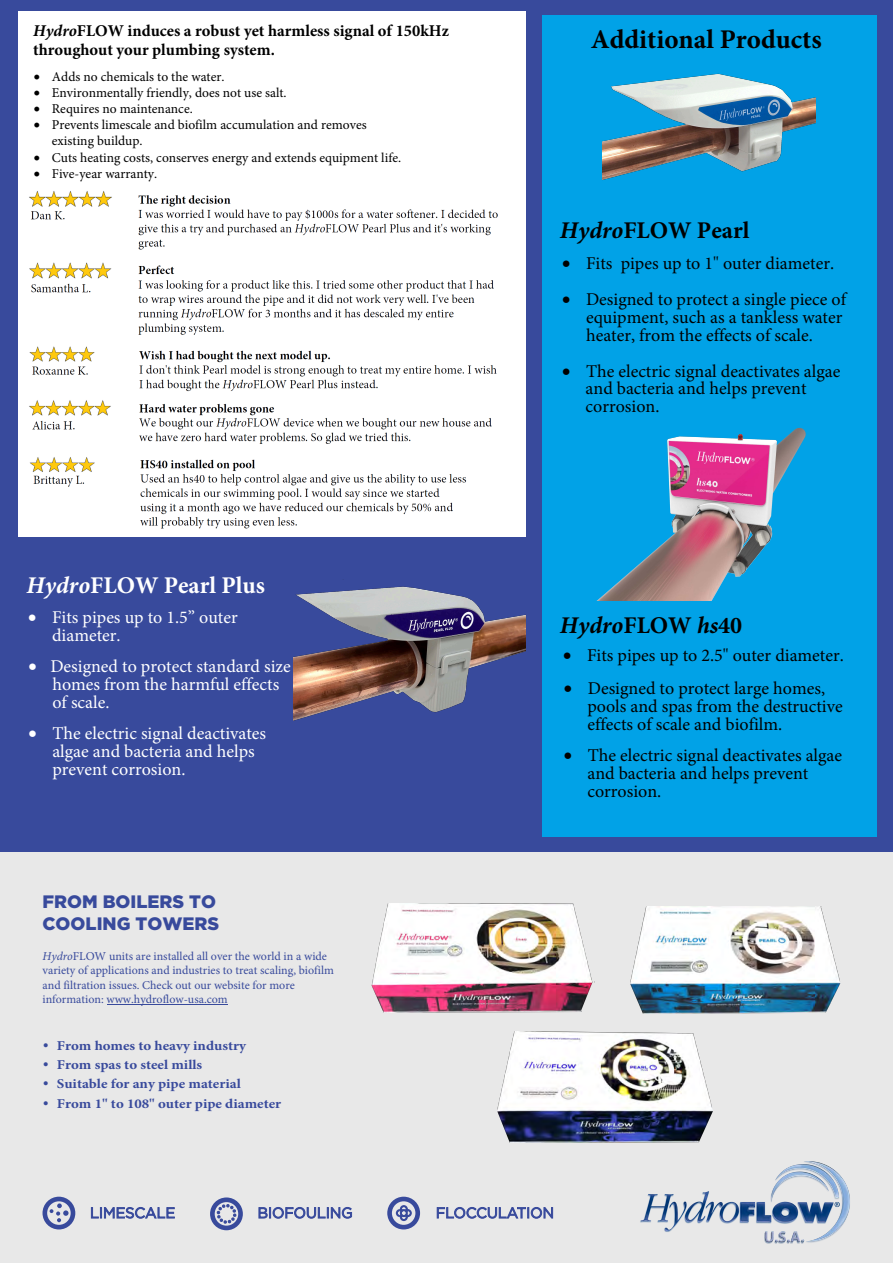
<style>
.page{position:relative;width:893px;height:1263px;background:#fff}
.page>*{position:absolute;margin:0;border:0;box-sizing:border-box;transform-origin:0 0}
.t1{font:700 27px "Minion Pro";color:#000}
.t2{font:700 24px "Minion Pro";color:#fff}
.t3{font:700 24px "Minion Pro";color:#000}
.t4{font:italic 700 24px "Minion Pro";color:#000}
.t5{font:18px/18px "Minion Pro";color:#000}
.t6{font:18px/18px "Minion Pro";color:#fff}
.t7{font:900 18px/21.6px "Gotham HTF";color:#384a9c}
.t8{font:700 16.5px/19.8px "Minion Pro";color:#000}
.t9{font:13.5px/16.2px "Minion Pro";color:#000}
.t10{font:700 13.5px "Minion Pro";color:#384a9c;scale:1.1 1}
.t11{font:12px/14.4px "Minion Pro";color:#384a9c}
.s1{font-style:italic}
.s2{font-family:"Gotham HTF"}
.s3{font-style:normal}
</style>
<div class="page">
<div style="left:0;top:851px;width:893px;height:411px;background:#e8e8e8"></div>
<div style="left:0;top:0;width:893px;height:851px;background:#384a9c"></div>
<div style="left:543px;top:15px;width:334px;height:822px;background:#01a2e7"></div>
<hr style="left:107px;top:1004px;width:120px;height:1px;background:#384a9c">
<svg style="left:210px;top:1197px;width:33px;height:33px"></svg>
<svg style="left:259px;top:1207px;width:93px;height:11px"></svg>
<svg style="left:387px;top:1197px;width:33px;height:32px"></svg>
<svg style="left:437px;top:1207px;width:116px;height:11px"></svg>
<svg style="left:91px;top:1207px;width:84px;height:11px"></svg>
<svg style="left:43px;top:1197px;width:32px;height:32px"></svg>
<img style="left:631px;top:1147px;width:228px;height:113px">
<div style="left:19px;top:11px;width:506px;height:526px;background:#fff"></div>
<img style="left:371px;top:903px;width:223px;height:110px">
<img style="left:498px;top:1032px;width:215px;height:111px">
<img style="left:630px;top:906px;width:210px;height:108px">
<img style="left:22px;top:188px;width:497px;height:341px">
<img style="left:602px;top:53px;width:213px;height:163px">
<img style="left:551px;top:427px;width:311px;height:173px">
<img style="left:294px;top:468px;width:232px;height:253px">
<p class="t8" style="left:33px;top:20px;width:417px"><span class="s1">Hydro</span>FLOW induces a robust yet harmless signal of 150kHz throughout your plumbing system.</p>
<p class="t9" style="left:34px;top:68px;width:192px">• Adds no chemicals to the water.</p>
<p class="t9" style="left:34px;top:84px;width:254px">• Environmentally friendly, does not use salt.</p>
<p class="t9" style="left:34px;top:101px;width:160px">• Requires no maintenance.</p>
<p class="t9" style="left:52px;top:117px;width:316px;text-indent:-18px">• Prevents limescale and biofilm accumulation and removes existing buildup.</p>
<p class="t9" style="left:34px;top:149px;width:369px">• Cuts heating costs, conserves energy and extends equipment life.</p>
<p class="t9" style="left:34px;top:165px;width:125px">• Five-year warranty.</p>
<h2 class="t2" style="left:27px;top:569px;width:240px"><span class="s1">Hydro</span>FLOW Pearl Plus</h2>
<p class="t6" style="left:52px;top:609px;width:187px;text-indent:-24px">• Fits pipes up to 1.5” outer diameter.</p>
<p class="t6" style="left:52px;top:657px;width:240px;text-indent:-24px">• Designed to protect standard size homes from the harmful effects of scale.</p>
<p class="t6" style="left:52px;top:724px;width:215px;text-indent:-24px">• The electric signal deactivates algae and bacteria and helps prevent corrosion.</p>
<p class="t7" style="left:43px;top:890px;width:178px">FROM BOILERS TO<br>COOLING TOWERS</p>
<p class="t11" style="left:43px;top:949px;width:293px"><span class="s1">Hydro</span>FLOW units are installed all over the world in a wide variety of applications and industries to treat scaling, biofilm and filtration issues. Check out our website for more information: www.hydroflow-usa.com</p>
<p class="t10" style="left:43px;top:1036px;width:186px"><span class="s2">•</span> From homes to heavy industry</p>
<p class="t10" style="left:43px;top:1055px;width:147px"><span class="s2">•</span> From spas to steel mills</p>
<p class="t10" style="left:43px;top:1074px;width:182px"><span class="s2">•</span> Suitable for any pipe material</p>
<p class="t10" style="left:43px;top:1094px;width:218px"><span class="s2">•</span> From 1" to 108" outer pipe diameter</p>
<h1 class="t1" style="left:591px;top:20px;width:232px">Additional Products</h1>
<h2 class="t3" style="left:560px;top:214px;width:191px"><span class="s1">Hydro</span>FLOW Pearl</h2>
<p class="t5" style="left:562px;top:254px;width:274px">• Fits pipes up to 1" outer diameter.</p>
<p class="t5" style="left:586px;top:290px;width:261px;text-indent:-24px">• Designed to protect a single piece of equipment, such as a tankless water heater, from the effects of scale.</p>
<p class="t5" style="left:586px;top:362px;width:256px;text-indent:-24px">• The electric signal deactivates algae and bacteria and helps prevent corrosion.</p>
<h2 class="t4" style="left:560px;top:608px;width:184px">Hydro<span class="s3">FLOW</span> hs<span class="s3">40</span></h2>
<p class="t5" style="left:563px;top:646px;width:282px">• Fits pipes up to 2.5" outer diameter.</p>
<p class="t5" style="left:587px;top:679px;width:257px;text-indent:-24px">• Designed to protect large homes, pools and spas from the destructive effects of scale and biofilm.</p>
<p class="t5" style="left:587px;top:746px;width:256px;text-indent:-24px">• The electric signal deactivates algae and bacteria and helps prevent corrosion.</p>
</div>
